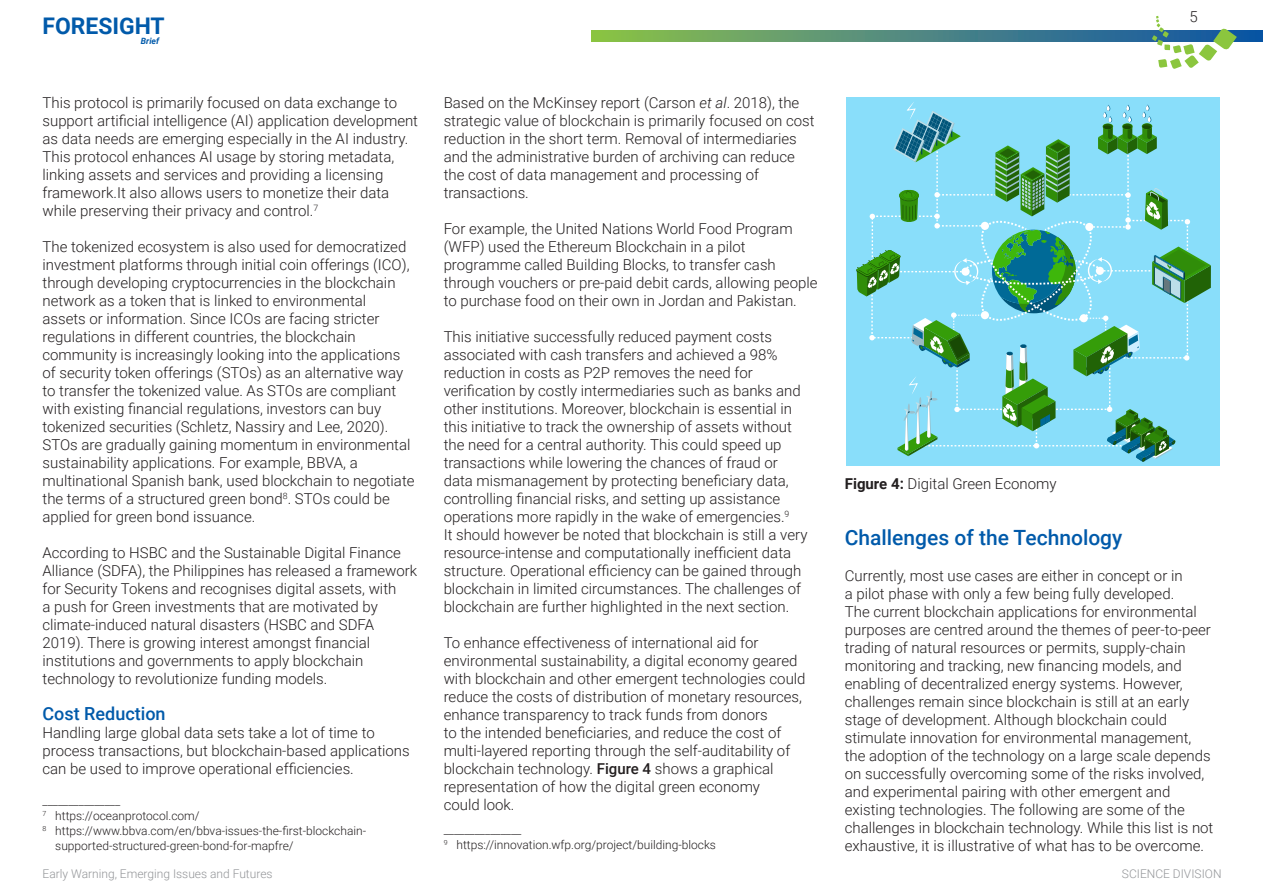
<style>
.page{position:relative;width:1263px;height:893px;background:#fff}
.page>*{position:absolute;margin:0;border:0;box-sizing:border-box;transform-origin:0 0}
.t1{font:700 22.95px "Roboto";color:#015aaa}
.FB_Section_heading{font:500 21px "Roboto";color:#015aaa}
.FB_Section_heading-2{font:500 18px "Roboto";color:#015aaa}
.FB_Section_heading-3{font:300 15px/18px "Roboto";color:#231f20}
.FB_Section_heading-4{font:300 12px/15px "Roboto";color:#231f20}
.t2{font:300 12px "Roboto";color:#939598}
.t3{font:italic 700 8.7px "Roboto";color:#015aaa}
.s1{font-style:italic}
.s2{font-weight:500}
.s3{font-weight:700}
</style>
<div class="page">
<svg style="left:591px;top:30px;width:672px;height:12px;background:#548e78"></svg>
<svg style="left:1152px;top:16px;width:85px;height:53px"></svg>
<div style="left:846px;top:97px;width:373px;height:369px;background:#89defa"></div>
<svg style="left:856px;top:102px;width:355px;height:360px"></svg>
<h1 class="t1" style="left:43px;top:10px;width:124px">FORESIGHT</h1>
<p class="t3" style="left:141px;top:35px;width:20px">Brief</p>
<p class="FB_Section_heading-3" style="left:444px;top:94px;width:372px">Based on the McKinsey report (Carson <span class="s1">et al</span>. 2018), the strategic value of blockchain is primarily focused on cost reduction in the short term. Removal of intermediaries and the administrative burden of archiving can reduce the cost of data management and processing of transactions.</p>
<p class="FB_Section_heading-3" style="left:444px;top:220px;width:375px">For example, the United Nations World Food Program (WFP) used the Ethereum Blockchain in a pilot programme called Building Blocks, to transfer cash through vouchers or pre-paid debit cards, allowing people to purchase food on their own in Jordan and Pakistan.</p>
<p class="FB_Section_heading-3" style="left:444px;top:328px;width:359px">This initiative successfully reduced payment costs associated with cash transfers and achieved a 98% reduction in costs as P2P removes the need for verification by costly intermediaries such as banks and other institutions. Moreover, blockchain is essential in this initiative to track the ownership of assets without the need for a central authority. This could speed up transactions while lowering the chances of fraud or data mismanagement by protecting beneficiary data, controlling financial risks, and setting up assistance operations more rapidly in the wake of emergencies.<sup>9</sup></p>
<p class="FB_Section_heading-3" style="left:444px;top:526px;width:365px">It should however be noted that blockchain is still a very resource-intense and computationally inefficient data structure. Operational efficiency can be gained through blockchain in limited circumstances. The challenges of blockchain are further highlighted in the next section.</p>
<p class="FB_Section_heading-3" style="left:444px;top:634px;width:363px">To enhance effectiveness of international aid for environmental sustainability, a digital economy geared with blockchain and other emergent technologies could reduce the costs of distribution of monetary resources, enhance transparency to track funds from donors<br>to the intended beneficiaries, and reduce the cost of multi-layered reporting through the self-auditability of blockchain technology. <span class="s2">Figure 4</span> shows a graphical representation of how the digital green economy</p>
<p class="FB_Section_heading-3" style="left:444px;top:796px;width:72px">could look.</p>
<p class="FB_Section_heading-3" style="left:43px;top:94px;width:377px">This protocol is primarily focused on data exchange to support artificial intelligence (AI) application development as data needs are emerging especially in the AI industry.<br>This protocol enhances AI usage by storing metadata, linking assets and services and providing a licensing framework.It also allows users to monetize their data while preserving their privacy and control.<sup>7</sup></p>
<p class="FB_Section_heading-3" style="left:43px;top:238px;width:374px">The tokenized ecosystem is also used for democratized investment platforms through initial coin offerings (ICO), through developing cryptocurrencies in the blockchain network as a token that is linked to environmental<br>assets or information. Since ICOs are facing stricter regulations in different countries, the blockchain community is increasingly looking into the applications of security token offerings (STOs) as an alternative way to transfer the tokenized value. As STOs are compliant with existing financial regulations, investors can buy tokenized securities (Schletz, Nassiry and Lee, 2020).<br>STOs are gradually gaining momentum in environmental sustainability applications. For example, BBVA, a multinational Spanish bank, used blockchain to negotiate the terms of a structured green bond<sup>8</sup>. STOs could be applied for green bond issuance.</p>
<p class="FB_Section_heading-3" style="left:43px;top:544px;width:376px">According to HSBC and the Sustainable Digital Finance Alliance (SDFA), the Philippines has released a framework for Security Tokens and recognises digital assets, with<br>a push for Green investments that are motivated by climate-induced natural disasters (HSBC and SDFA 2019). There is growing interest amongst financial institutions and governments to apply blockchain technology to revolutionize funding models.</p>
<p class="FB_Section_heading-2" style="left:43px;top:701px;width:125px">Cost Reduction</p>
<p class="FB_Section_heading-3" style="left:43px;top:724px;width:369px">Handling large global data sets take a lot of time to process transactions, but blockchain-based applications can be used to improve operational efficiencies.</p>
<p class="FB_Section_heading-4" style="left:43px;top:792px;width:79px">_______________</p>
<p class="FB_Section_heading-4" style="left:43px;top:807px;width:159px"><sup>7</sup> https://oceanprotocol.com/</p>
<p class="FB_Section_heading-4" style="left:55px;top:822px;width:312px;text-indent:-13px"><sup>8</sup> https://www.bbva.com/en/bbva-issues-the-first-blockchain&shy;supported-structured-green-bond-for-mapfre/</p>
<p class="FB_Section_heading-4" style="left:444px;top:822px;width:79px">_______________</p>
<p class="FB_Section_heading-4" style="left:444px;top:837px;width:274px"><sup>9</sup> https://innovation.wfp.org/project/building-blocks</p>
<p class="FB_Section_heading-3" style="left:1189px;top:7px;width:10px">5</p>
<p class="FB_Section_heading-3" style="left:845px;top:474px;width:213px"><span class="s3">Figure 4:</span> Digital Green Economy</p>
<p class="FB_Section_heading" style="left:845px;top:523px;width:279px">Challenges of the Technology</p>
<p class="FB_Section_heading-3" style="left:845px;top:566px;width:368px">Currently, most use cases are either in concept or in<br>a pilot phase with only a few being fully developed.<br>The current blockchain applications for environmental purposes are centred around the themes of peer-to-peer trading of natural resources or permits, supply-chain monitoring and tracking, new financing models, and enabling of decentralized energy systems. However, challenges remain since blockchain is still at an early stage of development. Although blockchain could stimulate innovation for environmental management,</p>
<p class="FB_Section_heading-3" style="left:845px;top:746px;width:370px">the adoption of the technology on a large scale depends on successfully overcoming some of the risks involved, and experimental pairing with other emergent and existing technologies. The following are some of the challenges in blockchain technology. While this list is not exhaustive, it is illustrative of what has to be overcome.</p>
<p class="t2" style="left:43px;top:865px;width:232px">Early Warning, Emerging Issues and Futures</p>
<p class="t2" style="left:1122px;top:865px;width:101px">SCIENCE DIVISION</p>
</div>
